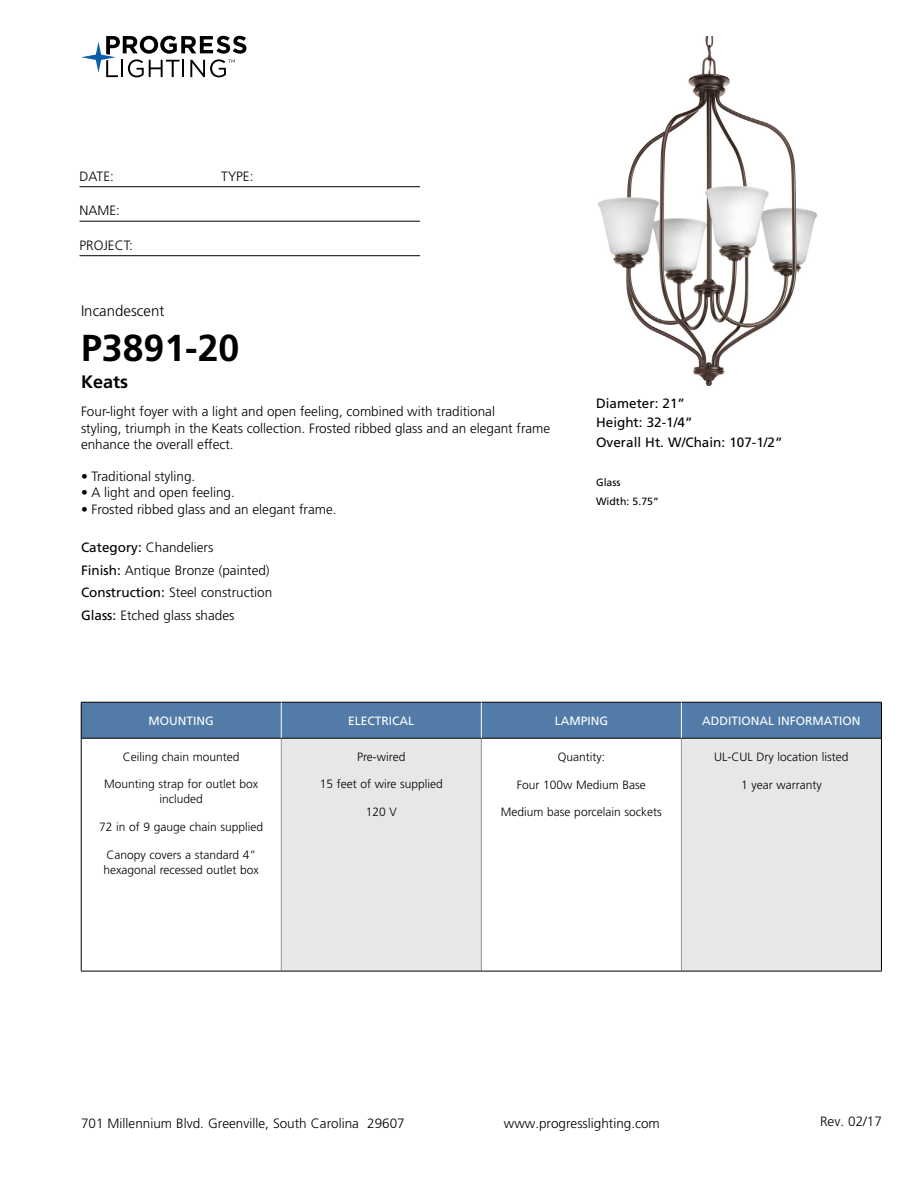
<style>
.page{position:relative;width:918px;height:1188px;background:#fff}
.page>*{position:absolute;margin:0;border:0;box-sizing:border-box;transform-origin:0 0}
.t1{font:700 37.5px "Frutiger LT Std";color:#000}
.t2{font:700 18px "Frutiger LT Std";color:#000}
.t3{font:300 15px "Frutiger LT Std";color:#000}
.t4{font:300 13.5px/22.5px "Frutiger LT Std";color:#000}
.t5{font:13.5px/19.5px "Frutiger LT Std";color:#000}
.t6{font:300 12px/15px "Frutiger LT Std";color:#000;text-align:center}
.t7{font:12px "Frutiger LT Std";color:#fff}
.t8{font:10.5px/19.5px "Frutiger LT Std";color:#000}
.s1{font-weight:400}
</style>
<div class="page">
<svg style="left:81px;top:36px;width:165px;height:41px"></svg>
<hr style="left:80px;top:186px;width:340px;height:1px;background:#000">
<hr style="left:80px;top:221px;width:340px;height:1px;background:#000">
<hr style="left:80px;top:255px;width:340px;height:1px;background:#000">
<div style="left:82px;top:703px;width:799px;height:35px;background:#527ba8"></div>
<div style="left:281px;top:738px;width:200px;height:233px;background:#e6e7e8"></div>
<div style="left:681px;top:738px;width:200px;height:233px;background:#e6e7e8"></div>
<hr style="left:281px;top:739px;width:1px;height:232px;background:#939598">
<hr style="left:481px;top:739px;width:1px;height:232px;background:#939598">
<hr style="left:681px;top:739px;width:1px;height:232px;background:#939598">
<hr style="left:81px;top:738px;width:200px;height:1px;background:#000">
<hr style="left:281px;top:738px;width:200px;height:1px;background:#000">
<hr style="left:481px;top:738px;width:200px;height:1px;background:#000">
<hr style="left:681px;top:738px;width:200px;height:1px;background:#000">
<hr style="left:81px;top:971px;width:200px;height:1px;background:#000">
<hr style="left:281px;top:971px;width:200px;height:1px;background:#000">
<hr style="left:481px;top:971px;width:200px;height:1px;background:#000">
<hr style="left:681px;top:971px;width:201px;height:1px;background:#000">
<hr style="left:81px;top:702px;width:200px;height:1px;background:#000">
<hr style="left:81px;top:702px;width:1px;height:36px;background:#000">
<hr style="left:281px;top:702px;width:200px;height:1px;background:#000">
<hr style="left:481px;top:702px;width:200px;height:1px;background:#000">
<hr style="left:681px;top:702px;width:201px;height:1px;background:#000">
<hr style="left:881px;top:702px;width:1px;height:36px;background:#000">
<hr style="left:81px;top:738px;width:1px;height:233px;background:#000">
<hr style="left:881px;top:738px;width:1px;height:233px;background:#000">
<hr style="left:281px;top:702px;width:1px;height:36px;background:#fff">
<hr style="left:681px;top:702px;width:1px;height:36px;background:#fff">
<hr style="left:481px;top:702px;width:1px;height:36px;background:#fff">
<img style="left:597px;top:36px;width:221px;height:349px">
<p class="t4" style="left:80px;top:165px;width:36px">DATE:</p>
<p class="t4" style="left:221px;top:165px;width:34px">TYPE:</p>
<p class="t4" style="left:80px;top:200px;width:42px">NAME:</p>
<p class="t4" style="left:80px;top:234px;width:55px">PROJECT:</p>
<p class="t3" style="left:81px;top:302px;width:85px">Incandescent</p>
<h1 class="t1" style="left:81px;top:326px;width:160px">P3891-20</h1>
<h2 class="t2" style="left:81px;top:371px;width:49px">Keats</h2>
<p class="t4" style="left:81px;top:404px;width:471px;line-height:16.2px">Four-light foyer with a light and open feeling, combined with traditional<br>styling, triumph in the Keats collection. Frosted ribbed glass and an elegant frame enhance the overall effect.</p>
<p class="t4" style="left:81px;top:465px;width:116px">• Traditional styling.</p>
<p class="t4" style="left:81px;top:482px;width:155px">• A light and open feeling.</p>
<p class="t4" style="left:81px;top:498px;width:257px">• Frosted ribbed glass and an elegant frame.</p>
<p class="t4" style="left:81px;top:537px;width:193px"><span class="s1">Category:</span> Chandeliers<br><span class="s1">Finish:</span> Antique Bronze (painted)<br><span class="s1">Construction:</span> Steel construction<br><span class="s1">Glass:</span> Etched glass shades</p>
<p class="t5" style="left:596px;top:393px;width:188px">Diameter: 21”<br>Height: 32-1/4”<br>Overall Ht. W/Chain: 107-1/2”</p>
<p class="t8" style="left:596px;top:472px;width:64px">Glass<br>Width: 5.75”</p>
<p class="t7" style="left:149px;top:714px;width:67px">MOUNTING</p>
<p class="t7" style="left:348px;top:714px;width:68px">ELECTRICAL</p>
<p class="t7" style="left:555px;top:714px;width:55px">LAMPING</p>
<p class="t7" style="left:702px;top:714px;width:160px">ADDITIONAL INFORMATION</p>
<p class="t6" style="left:123px;top:749px;width:118px">Ceiling chain mounted</p>
<p class="t6" style="left:104px;top:777px;width:156px">Mounting strap for outlet box included</p>
<p class="t6" style="left:99px;top:820px;width:166px">72 in of 9 gauge chain supplied</p>
<p class="t6" style="left:104px;top:848px;width:157px;text-align:left">Canopy covers a standard 4” hexagonal recessed outlet box</p>
<p class="t6" style="left:357px;top:749px;width:50px">Pre-wired</p>
<p class="t6" style="left:320px;top:777px;width:125px">15 feet of wire supplied</p>
<p class="t6" style="left:366px;top:805px;width:33px">120 V</p>
<p class="t6" style="left:714px;top:749px;width:136px">UL-CUL Dry location listed</p>
<p class="t6" style="left:741px;top:777px;width:82px">1 year warranty</p>
<p class="t6" style="left:558px;top:749px;width:49px">Quantity:</p>
<p class="t6" style="left:517px;top:777px;width:131px">Four 100w Medium Base</p>
<p class="t6" style="left:501px;top:805px;width:162px">Medium base porcelain sockets</p>
<p class="t4" style="left:81px;top:1112px;width:325px">701 Millennium Blvd. Greenville, South Carolina 29607</p>
<p class="t4" style="left:504px;top:1112px;width:158px">www.progresslighting.com</p>
<p class="t4" style="left:820px;top:1110px;width:63px">Rev. 02/17</p>
</div>
